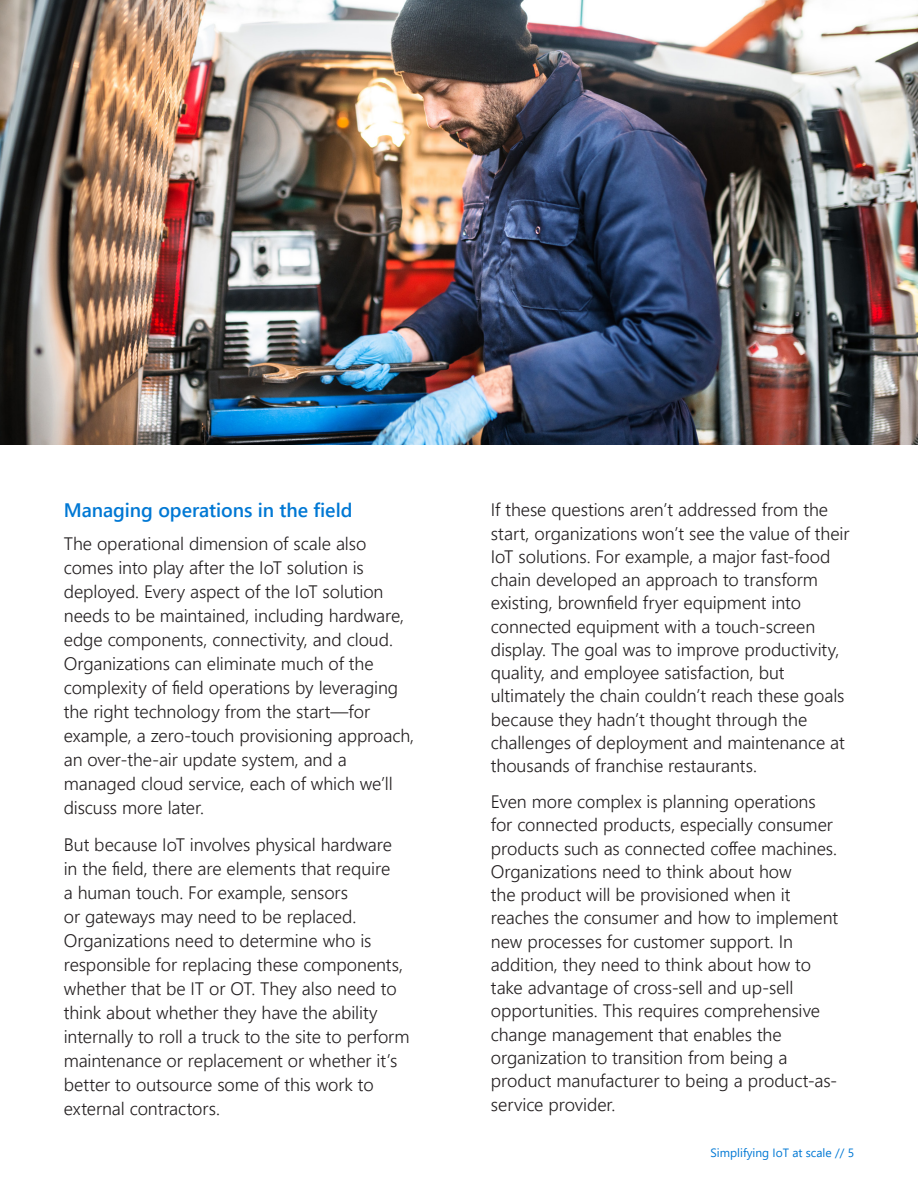
<style>
.page{position:relative;width:918px;height:1188px;background:#fff}
.page>*{position:absolute;margin:0;border:0;box-sizing:border-box;transform-origin:0 0}
.t1{font:600 19.5px "Segoe UI";letter-spacing:-.005em;color:#0078d4}
.Body_Text{font:300 18px/23.2px "Segoe UI";letter-spacing:-.005em;color:#231f20}
.t2{font:12px "Segoe UI";color:#0078d4}
</style>
<div class="page">
<img style="left:0;top:0;width:918px;height:445px">
<h3 class="t1" style="left:64px;top:492px;width:290px">Managing operations in the field</h3>
<p class="Body_Text" style="left:64px;top:530px;width:352px;line-height:24px">The operational dimension of scale also comes into play after the IoT solution is deployed. Every aspect of the IoT solution needs to be maintained, including hardware, edge components, connectivity, and cloud.<br>Organizations can eliminate much of the complexity of field operations by leveraging the right technology from the start—for example, a zero-touch provisioning approach, an over-the-air update system, and a managed cloud service, each of which we’ll discuss more later.</p>
<p class="Body_Text" style="left:64px;top:831px;width:347px;line-height:24px">But because IoT involves physical hardware in the field, there are elements that require<br>a human touch. For example, sensors<br>or gateways may need to be replaced.<br>Organizations need to determine who is responsible for replacing these components, whether that be IT or OT. They also need to think about whether they have the ability internally to roll a truck to the site to perform maintenance or replacement or whether it’s better to outsource some of this work to external contractors.</p>
<p class="Body_Text" style="left:491px;top:497px;width:360px">If these questions aren’t addressed from the start, organizations won’t see the value of their IoT solutions. For example, a major fast-food chain developed an approach to transform existing, brownfield fryer equipment into connected equipment with a touch-screen display. The goal was to improve productivity, quality, and employee satisfaction, but ultimately the chain couldn’t reach these goals because they hadn’t thought through the challenges of deployment and maintenance at thousands of franchise restaurants.</p>
<p class="Body_Text" style="left:491px;top:788px;width:349px">Even more complex is planning operations for connected products, especially consumer products such as connected coffee machines.<br>Organizations need to think about how<br>the product will be provisioned when it reaches the consumer and how to implement new processes for customer support. In addition, they need to think about how to take advantage of cross-sell and up-sell opportunities. This requires comprehensive change management that enables the organization to transition from being a product manufacturer to being a product-as&shy;service provider.</p>
<p class="t2" style="left:711px;top:1141px;width:145px">Simplifying IoT at scale // 5</p>
</div>
